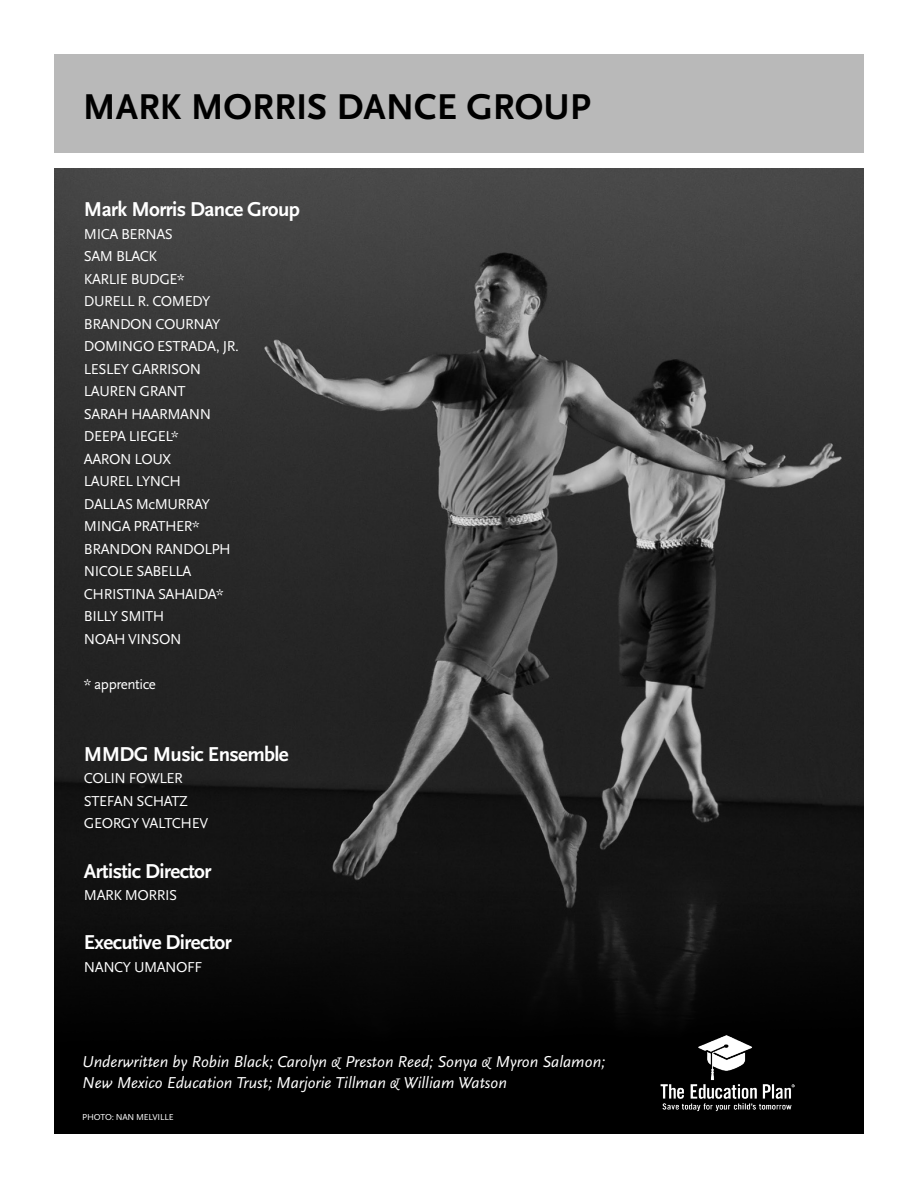
<style>
.page{position:relative;width:918px;height:1188px;background:#fff}
.page>*{position:absolute;margin:0;border:0;box-sizing:border-box;transform-origin:0 0}
.t1{font:700 37.5px "Scala Sans OT";color:#000}
.t2{font:700 21px "Scala Sans OT";letter-spacing:-.03em;color:#fff}
.t3{font:italic 16.5px/21px "Scala Sans OT";color:#fff}
.t4{font:15px/22.5px "Scala Sans OT";letter-spacing:-.03em;color:#fff}
.t5{font:9px "Scala Sans OT";letter-spacing:-.02em;color:#fff}
</style>
<div class="page">
<img style="left:54px;top:169px;width:809px;height:722px">
<div style="left:54px;top:891px;width:809px;height:242px;background:#000"></div>
<div style="left:54px;top:54px;width:810px;height:99px;background:#b9b9b9"></div>
<img style="left:660px;top:1035px;width:135px;height:77px">
<h1 class="t1" style="left:83px;top:86px;width:509px">MARK MORRIS DANCE GROUP</h1>
<h2 class="t2" style="left:84px;top:198px;width:218px">Mark Morris Dance Group</h2>
<p class="t4" style="left:84px;top:223px;width:156px">MICA BERNAS<br>SAM BLACK<br>KARLIE BUDGE*<br>DURELL R. COMEDY<br>BRANDON COURNAY<br>DOMINGO ESTRADA, JR.<br>LESLEY GARRISON<br>LAUREN GRANT<br>SARAH HAARMANN<br>DEEPA LIEGEL*<br>AARON LOUX<br>LAUREL LYNCH<br>DALLAS McMURRAY<br>MINGA PRATHER*<br>BRANDON RANDOLPH<br>NICOLE SABELLA<br>CHRISTINA SAHAIDA*<br>BILLY SMITH<br>NOAH VINSON</p>
<p class="t4" style="left:84px;top:673px;width:74px">* apprentice</p>
<h2 class="t2" style="left:84px;top:742px;width:206px">MMDG Music Ensemble</h2>
<p class="t4" style="left:84px;top:767px;width:126px">COLIN FOWLER<br>STEFAN SCHATZ<br>GEORGY VALTCHEV</p>
<h2 class="t2" style="left:84px;top:859px;width:129px">Artistic Director</h2>
<p class="t4" style="left:84px;top:884px;width:95px">MARK MORRIS</p>
<h2 class="t2" style="left:84px;top:931px;width:149px">Executive Director</h2>
<p class="t4" style="left:84px;top:956px;width:120px">NANCY UMANOFF</p>
<p class="t3" style="left:82px;top:1051px;width:525px">Underwritten by Robin Black; Carolyn &amp; Preston Reed; Sonya &amp; Myron Salamon;<br>New Mexico Education Trust; Marjorie Tillman &amp; William Watson</p>
<p class="t5" style="left:82px;top:1112px;width:93px">PHOTO: NAN MELVILLE</p>
</div>
